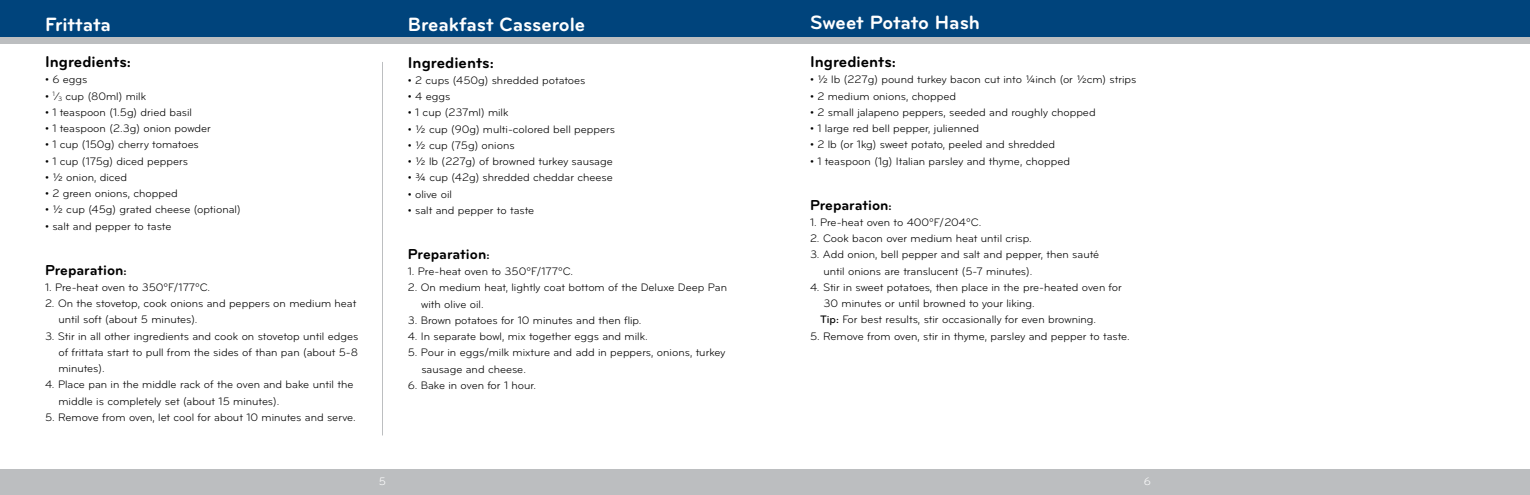
<style>
.page{position:relative;width:1530px;height:495px;background:#fff}
.page>*{position:absolute;margin:0;border:0;box-sizing:border-box;transform-origin:0 0}
.t1{font:700 20px "Bryant";color:#fff}
.t2{font:700 16.25px "Bryant";color:#000}
.t3{font:700 15px "Bryant";color:#000}
.t4{font:11.25px/16.2px "Bryant";color:#000}
.t5{font:11.25px "Bryant";color:#fff}
.s1{font-size:12.5px}
.s2{font-weight:500}
</style>
<div class="page">
<div style="left:0;top:0;width:1530px;height:38px;background:#00447c"></div>
<div style="left:0;top:38px;width:1530px;height:6px;background:#bcbec0"></div>
<div style="left:0;top:469px;width:1530px;height:26px;background:#bcbec0"></div>
<hr style="left:382px;top:62px;width:1px;height:373px;background:#bcbec0">
<h1 class="t1" style="left:45px;top:12px;width:67px">Frittata</h1>
<h1 class="t1" style="left:408px;top:12px;width:179px">Breakfast Casserole</h1>
<h2 class="t2" style="left:45px;top:52px;width:88px">Ingredients:</h2>
<p class="t4" style="left:45px;top:72px;width:44px">• 6 eggs</p>
<p class="t4" style="left:45px;top:88px;width:103px">• <sup>1</sup>⁄<sub>3</sub> cup (80ml) milk</p>
<p class="t4" style="left:45px;top:104px;width:149px">• 1 teaspoon (1.5g) dried basil</p>
<p class="t4" style="left:45px;top:120px;width:167px">• 1 teaspoon (2.3g) onion powder</p>
<p class="t4" style="left:45px;top:137px;width:155px">• 1 cup (150g) cherry tomatoes</p>
<p class="t4" style="left:45px;top:153px;width:145px">• 1 cup (175g) diced peppers</p>
<p class="t4" style="left:45px;top:169px;width:84px">• ½ onion, diced</p>
<p class="t4" style="left:45px;top:185px;width:134px">• 2 green onions, chopped</p>
<p class="t4" style="left:45px;top:202px;width:197px">• ½ cup (45g) grated cheese (optional)</p>
<p class="t4" style="left:45px;top:218px;width:128px">• salt and pepper to taste</p>
<h3 class="t3" style="left:45px;top:260px;width:83px">Preparation<span class="s1">:</span></h3>
<p class="t4" style="left:45px;top:279px;width:167px">1. Pre-heat oven to 350ºF/177ºC.</p>
<p class="t4" style="left:58px;top:295px;width:299px;text-indent:-13px">2. On the stovetop, cook onions and peppers on medium heat until soft (about 5 minutes).</p>
<p class="t4" style="left:58px;top:328px;width:301px;text-align:justify;text-indent:-13px">3. Stir in all other ingredients and cook on stovetop until edges of frittata start to pull from the sides of than pan (about 5-8 minutes).</p>
<p class="t4" style="left:58px;top:377px;width:296px;text-indent:-13px">4. Place pan in the middle rack of the oven and bake until the middle is completely set (about 15 minutes).</p>
<p class="t4" style="left:45px;top:409px;width:312px">5. Remove from oven, let cool for about 10 minutes and serve.</p>
<p class="t5" style="left:379px;top:475px;width:9px">5</p>
<h2 class="t2" style="left:408px;top:52px;width:88px">Ingredients:</h2>
<p class="t4" style="left:408px;top:72px;width:179px">• 2 cups (450g) shredded potatoes</p>
<p class="t4" style="left:408px;top:88px;width:44px">• 4 eggs</p>
<p class="t4" style="left:408px;top:105px;width:102px">• 1 cup (237ml) milk</p>
<p class="t4" style="left:408px;top:121px;width:209px">• ½ cup (90g) multi-colored bell peppers</p>
<p class="t4" style="left:408px;top:137px;width:108px">• ½ cup (75g) onions</p>
<p class="t4" style="left:408px;top:153px;width:206px">• ½ lb (227g) of browned turkey sausage</p>
<p class="t4" style="left:408px;top:170px;width:206px">• ¾ cup (42g) shredded cheddar cheese</p>
<p class="t4" style="left:408px;top:186px;width:46px">• olive oil</p>
<p class="t4" style="left:408px;top:202px;width:128px">• salt and pepper to taste</p>
<h3 class="t3" style="left:408px;top:245px;width:83px">Preparation<span class="s1">:</span></h3>
<p class="t4" style="left:408px;top:263px;width:167px">1. Pre-heat oven to 350ºF/177ºC.</p>
<p class="t4" style="left:421px;top:280px;width:307px;text-indent:-13px">2. On medium heat, lightly coat bottom of the Deluxe Deep Pan with olive oil.</p>
<p class="t4" style="left:408px;top:312px;width:235px">3. Brown potatoes for 10 minutes and then flip.</p>
<p class="t4" style="left:408px;top:328px;width:241px">4. In separate bowl, mix together eggs and milk.</p>
<p class="t4" style="left:421px;top:345px;width:306px;text-indent:-13px">5. Pour in eggs/milk mixture and add in peppers, onions, turkey sausage and cheese.</p>
<p class="t4" style="left:408px;top:377px;width:130px">6. Bake in oven for 1 hour.</p>
<h1 class="t1" style="left:810px;top:10px;width:172px">Sweet Potato Hash</h1>
<h2 class="t2" style="left:810px;top:52px;width:88px">Ingredients:</h2>
<p class="t4" style="left:810px;top:72px;width:328px">• ½ lb (227g) pound turkey bacon cut into ¼inch (or ½cm) strips</p>
<p class="t4" style="left:810px;top:88px;width:148px">• 2 medium onions, chopped</p>
<p class="t4" style="left:810px;top:104px;width:287px">• 2 small jalapeno peppers, seeded and roughly chopped</p>
<p class="t4" style="left:810px;top:120px;width:171px">• 1 large red bell pepper, julienned</p>
<p class="t4" style="left:810px;top:137px;width:247px">• 2 lb (or 1kg) sweet potato, peeled and shredded</p>
<p class="t4" style="left:810px;top:153px;width:262px">• 1 teaspoon (1g) Italian parsley and thyme, chopped</p>
<h3 class="t3" style="left:810px;top:195px;width:83px">Preparation<span class="s1">:</span></h3>
<p class="t4" style="left:810px;top:214px;width:173px">1. Pre-heat oven to 400ºF/204ºC.</p>
<p class="t4" style="left:810px;top:230px;width:223px">2. Cook bacon over medium heat until crisp.</p>
<p class="t4" style="left:823px;top:247px;width:277px;text-indent:-13px">3. Add onion, bell pepper and salt and pepper, then sauté until onions are translucent (5-7 minutes).</p>
<p class="t4" style="left:810px;top:279px;width:313px">4. Stir in sweet potatoes, then place in the pre-heated oven for</p>
<p class="t4" style="left:823px;top:295px;width:213px">30 minutes or until browned to your liking.</p>
<p class="t4" style="left:820px;top:312px;width:278px"><span class="s2">Tip:</span> For best results, stir occasionally for even browning.</p>
<p class="t4" style="left:810px;top:328px;width:321px">5. Remove from oven, stir in thyme, parsley and pepper to taste.</p>
<p class="t5" style="left:1144px;top:475px;width:9px">6</p>
</div>
